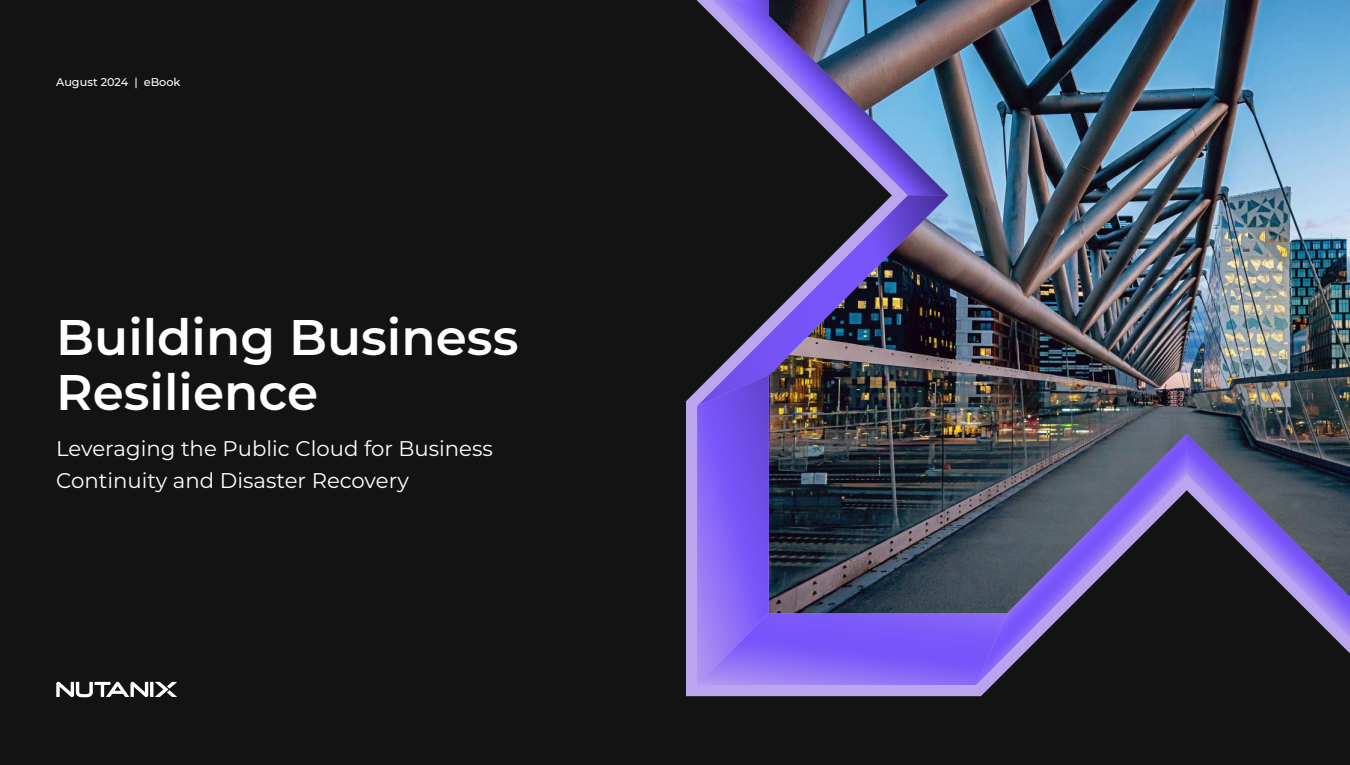
<style>
.page{position:relative;width:1350px;height:765px;background:#131313}
.page>*{position:absolute;margin:0;border:0;box-sizing:border-box;transform-origin:0 0}
.t1{font:600 50px/55px "Montserrat";color:#fff}
.t2{font:21.25px/31.2px "Montserrat";color:#fff}
.t3{font:500 11.25px "Montserrat";color:#fff}
</style>
<div class="page">
<svg style="left:56px;top:682px;width:121px;height:15px"></svg>
<img style="left:686px;top:0;width:664px;height:696px">
<p class="t3" style="left:56px;top:74px;width:126px">August 2024 | eBook</p>
<h1 class="t1" style="left:56px;top:308px;width:464px">Building Business<br>Resilience</h1>
<p class="t2" style="left:56px;top:433px;width:438px">Leveraging the Public Cloud for Business<br>Continuity and Disaster Recovery</p>
</div>
